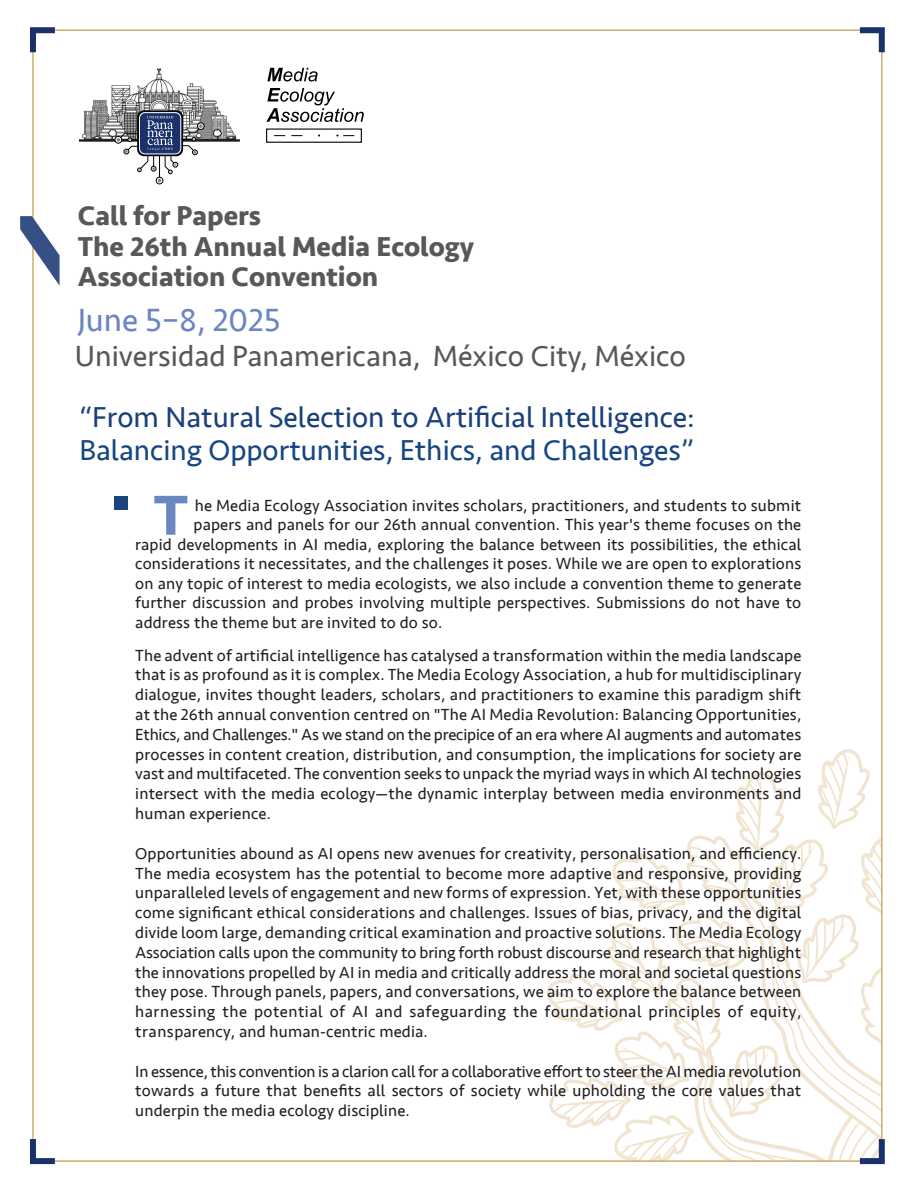
<style>
.page{position:relative;width:915px;height:1191px;background:#fff}
.page>*{position:absolute;margin:0;border:0;box-sizing:border-box;transform-origin:0 0}
.t1{font:33px "Seravek";color:#6d85c3}
.t2{font:30px "Seravek";color:#57585a}
.t3{font:29.55px "Seravek";color:#1a417c}
.t4{font:29.55px "Seravek";color:#164683}
.t5{font:700 28.05px/30.2px "Seravek";color:#57585a}
.t6{font:16.5px/19.8px "Seravek";letter-spacing:.01em;color:#231f20;text-align:justify}
</style>
<div class="page">
<svg style="left:30px;top:1133px;width:31px;height:32px"></svg>
<svg style="left:30px;top:27px;width:31px;height:31px"></svg>
<svg style="left:853px;top:27px;width:32px;height:31px"></svg>
<svg style="left:546px;top:749px;width:339px;height:416px"></svg>
<svg style="left:20px;top:216px;width:40px;height:70px"></svg>
<div style="left:115px;top:497px;width:13px;height:13px;background:#1d4380"></div>
<svg style="left:266px;top:68px;width:98px;height:54px"></svg>
<svg style="left:336px;top:134px;width:18px;height:2px"></svg>
<img style="left:79px;top:68px;width:161px;height:73px">
<div style="left:137px;top:110px;width:46px;height:46px;border:2px solid #000;border-radius:6px"></div>
<div style="left:114px;top:136px;width:8px;height:8px;border:1px solid #000;border-radius:50%"></div>
<div style="left:156px;top:177px;width:7px;height:7px;border:1px solid #000;border-radius:50%"></div>
<div style="left:197px;top:122px;width:7px;height:8px;border:1px solid #000;border-radius:50%"></div>
<div style="left:139px;top:113px;width:42px;height:41px;background:#1b316c;border-radius:6px"></div>
<div style="left:139px;top:112px;width:42px;height:42px;border:1px solid #fff;border-radius:6px"></div>
<svg style="left:116px;top:116px;width:86px;height:66px"></svg>
<svg style="left:154px;top:496px;width:33px;height:39px"></svg>
<h3 class="t5" style="left:78px;top:200px;width:398px">Call for Papers<br>The 26th Annual Media Ecology<br>Association Convention</h3>
<h1 class="t1" style="left:78px;top:295px;width:204px">June 5–8, 2025</h1>
<h2 class="t2" style="left:75px;top:333px;width:612px">Universidad Panamericana, México City, México</h2>
<h3 class="t3" style="left:79px;top:394px;width:616px">“From Natural Selection to Artificial Intelligence:</h3>
<h3 class="t4" style="left:79px;top:427px;width:616px">Balancing Opportunities, Ethics, and Challenges”</h3>
<p class="t6" style="left:195px;top:495px;width:608px">he Media Ecology Association invites scholars, practitioners, and students to submit</p>
<p class="t6" style="left:193px;top:514px;width:609px">papers and panels for our 26th annual convention. This year's theme focuses on the</p>
<p class="t6" style="left:135px;top:534px;width:667px">rapid developments in AI media, exploring the balance between its possibilities, the ethical</p>
<p class="t6" style="left:135px;top:553px;width:667px">considerations it necessitates, and the challenges it poses. While we are open to explorations</p>
<p class="t6" style="left:135px;top:573px;width:667px">on any topic of interest to media ecologists, we also include a convention theme to generate</p>
<p class="t6" style="left:135px;top:592px;width:667px">further discussion and probes involving multiple perspectives. Submissions do not have to</p>
<p class="t6" style="left:135px;top:612px;width:308px">address the theme but are invited to do so.</p>
<p class="t6" style="left:135px;top:645px;width:667px">The advent of artificial intelligence has catalysed a transformation within the media landscape that is as profound as it is complex. The Media Ecology Association, a hub for multidisciplinary dialogue, invites thought leaders, scholars, and practitioners to examine this paradigm shift at the 26th annual convention centred on "The AI Media Revolution: Balancing Opportunities, Ethics, and Challenges." As we stand on the precipice of an era where AI augments and automates processes in content creation, distribution, and consumption, the implications for society are vast and multifaceted. The convention seeks to unpack the myriad ways in which AI technologies intersect with the media ecology—the dynamic interplay between media environments and human experience.</p>
<p class="t6" style="left:135px;top:843px;width:667px">Opportunities abound as AI opens new avenues for creativity, personalisation, and efficiency.<br>The media ecosystem has the potential to become more adaptive and responsive, providing unparalleled levels of engagement and new forms of expression. Yet, with these opportunities come significant ethical considerations and challenges. Issues of bias, privacy, and the digital divide loom large, demanding critical examination and proactive solutions. The Media Ecology Association calls upon the community to bring forth robust discourse and research that highlight the innovations propelled by AI in media and critically address the moral and societal questions they pose. Through panels, papers, and conversations, we aim to explore the balance between harnessing the potential of AI and safeguarding the foundational principles of equity, transparency, and human-centric media.</p>
<p class="t6" style="left:135px;top:1061px;width:667px">In essence, this convention is a clarion call for a collaborative effort to steer the AI media revolution towards a future that benefits all sectors of society while upholding the core values that underpin the media ecology discipline.</p>
</div>
